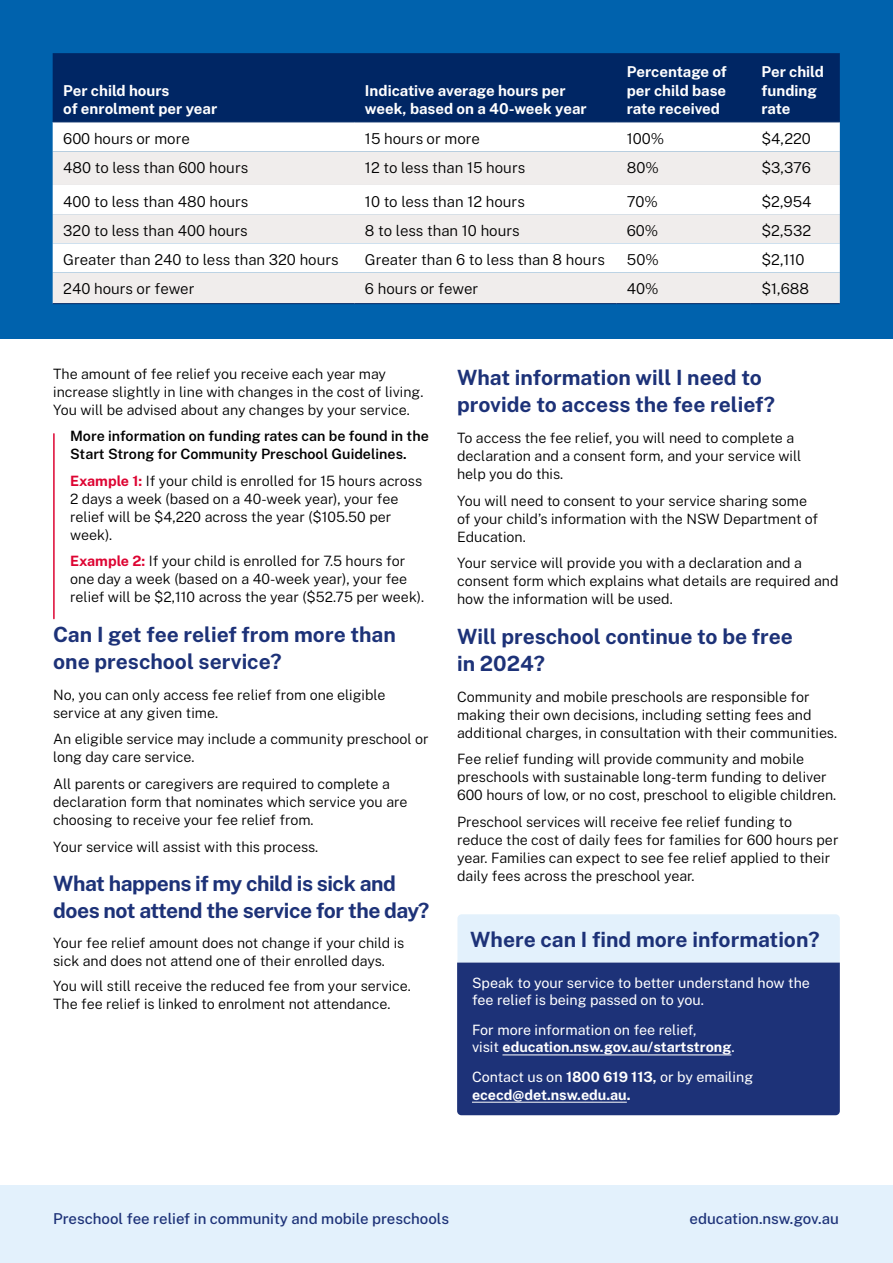
<style>
.page{position:relative;width:893px;height:1263px;background:#fff}
.page>*{position:absolute;margin:0;border:0;box-sizing:border-box;transform-origin:0 0}
.Body_Heading_H3_For_this_doc_only{font:700 21px/27px "Public Sans";color:#1d3278}
.Body_Heading_H3_For_this_doc_only-2{font:700 21px/27px "Public Sans";letter-spacing:-.02em;color:#1d3278}
.Table_Row{font:300 15px "Public Sans";color:#000}
.Header_Row{font:700 15px/18.8px "Public Sans";color:#fff}
.t1{font:500 15px "Public Sans";color:#1d3278}
.t2{font:300 14.25px/18px "Public Sans";color:#000}
.t3{font:14.25px/17.2px "Public Sans";color:#fff}
.t4{font:600 14.25px/18px "Public Sans";color:#000}
.t5{font:700 14.25px/17.2px "Public Sans";color:#fff}
.s1{font-weight:700;color:#dd0432}
.s2{font-weight:700}
.s3{font-weight:400}
</style>
<div class="page">
<div style="left:0;top:0;width:893px;height:338px;background:#0062ad"></div>
<div style="left:53px;top:53px;width:787px;height:69px;background:#002664"></div>
<div style="left:53px;top:123px;width:787px;height:28px;background:#fff"></div>
<div style="left:53px;top:151px;width:787px;height:152px;background:#f0edec"></div>
<svg style="left:53px;top:185px;width:787px;height:87px;background:#f9f8f8"></svg>
<hr style="left:53px;top:122px;width:301px;height:1px;background:#002664">
<hr style="left:354px;top:122px;width:262px;height:1px;background:#002664">
<hr style="left:616px;top:122px;width:135px;height:1px;background:#002664">
<hr style="left:751px;top:122px;width:89px;height:1px;background:#002664">
<hr style="left:53px;top:303px;width:301px;height:1px;background:#002664">
<hr style="left:354px;top:303px;width:262px;height:1px;background:#002664">
<hr style="left:616px;top:303px;width:135px;height:1px;background:#002664">
<hr style="left:751px;top:303px;width:89px;height:1px;background:#002664">
<hr style="left:53px;top:434px;width:2px;height:185px;background:#dd0432">
<div style="left:457px;top:914px;width:383px;height:48px;background:#e3f1fc"></div>
<div style="left:457px;top:962px;width:383px;height:153px;background:#1d3278"></div>
<hr style="left:502px;top:1054px;width:229px;height:1px;background:#fff">
<hr style="left:472px;top:1102px;width:155px;height:1px;background:#fff">
<div style="left:0;top:1185px;width:893px;height:78px;background:#e3f1fc"></div>
<p class="Header_Row" style="left:63px;top:80px;width:155px">Per child hours<br>of enrolment per year</p>
<p class="Header_Row" style="left:365px;top:80px;width:223px">Indicative average hours per week, based on a 40-week year</p>
<p class="Header_Row" style="left:627px;top:61px;width:102px;text-align:justify">Percentage of per child base rate received</p>
<p class="Header_Row" style="left:761px;top:61px;width:64px">Per child funding rate</p>
<p class="Table_Row" style="left:63px;top:128px;width:128px">600 hours or more</p>
<p class="Table_Row" style="left:365px;top:128px;width:116px">15 hours or more</p>
<p class="Table_Row" style="left:627px;top:128px;width:39px">100%</p>
<p class="Table_Row" style="left:761px;top:128px;width:51px">$4,220</p>
<p class="Table_Row" style="left:63px;top:157px;width:186px">480 to less than 600 hours</p>
<p class="Table_Row" style="left:365px;top:157px;width:162px">12 to less than 15 hours</p>
<p class="Table_Row" style="left:627px;top:157px;width:33px">80%</p>
<p class="Table_Row" style="left:761px;top:157px;width:51px">$3,376</p>
<p class="Table_Row" style="left:63px;top:191px;width:187px">400 to less than 480 hours</p>
<p class="Table_Row" style="left:365px;top:191px;width:161px">10 to less than 12 hours</p>
<p class="Table_Row" style="left:627px;top:191px;width:33px">70%</p>
<p class="Table_Row" style="left:761px;top:191px;width:52px">$2,954</p>
<p class="Table_Row" style="left:63px;top:220px;width:186px">320 to less than 400 hours</p>
<p class="Table_Row" style="left:365px;top:220px;width:156px">8 to less than 10 hours</p>
<p class="Table_Row" style="left:627px;top:220px;width:33px">60%</p>
<p class="Table_Row" style="left:761px;top:220px;width:51px">$2,532</p>
<p class="Table_Row" style="left:63px;top:249px;width:277px">Greater than 240 to less than 320 hours</p>
<p class="Table_Row" style="left:365px;top:249px;width:241px">Greater than 6 to less than 8 hours</p>
<p class="Table_Row" style="left:627px;top:249px;width:33px">50%</p>
<p class="Table_Row" style="left:761px;top:249px;width:45px">$2,110</p>
<p class="Table_Row" style="left:63px;top:278px;width:133px">240 hours or fewer</p>
<p class="Table_Row" style="left:365px;top:278px;width:115px">6 hours or fewer</p>
<p class="Table_Row" style="left:627px;top:278px;width:33px">40%</p>
<p class="Table_Row" style="left:761px;top:278px;width:49px">$1,688</p>
<p class="t2" style="left:53px;top:364px;width:372px">The amount of fee relief you receive each year may increase slightly in line with changes in the cost of living.<br>You will be advised about any changes by your service.</p>
<p class="t4" style="left:70px;top:426px;width:360px">More information on funding rates can be found in the<br>Start Strong for Community Preschool Guidelines.</p>
<p class="t2" style="left:70px;top:471px;width:354px"><span class="s1">Example 1:</span> If your child is enrolled for 15 hours across 2 days a week (based on a 40-week year), your fee relief will be $4,220 across the year ($105.50 per week).</p>
<p class="t2" style="left:70px;top:552px;width:355px"><span class="s1">Example 2:</span> If your child is enrolled for 7.5 hours for one day a week (based on a 40-week year), your fee relief will be $2,110 across the year ($52.75 per week).</p>
<h2 class="Body_Heading_H3_For_this_doc_only" style="left:53px;top:620px;width:344px">Can I get fee relief from more than one preschool service?</h2>
<p class="t2" style="left:53px;top:685px;width:334px">No, you can only access fee relief from one eligible service at any given time.</p>
<p class="t2" style="left:53px;top:730px;width:377px">An eligible service may include a community preschool or long day care service.</p>
<p class="t2" style="left:53px;top:774px;width:356px">All parents or caregivers are required to complete a declaration form that nominates which service you are choosing to receive your fee relief from.</p>
<p class="t2" style="left:53px;top:837px;width:267px">Your service will assist with this process.</p>
<h2 class="Body_Heading_H3_For_this_doc_only-2" style="left:53px;top:869px;width:378px">What happens if my child is sick and does not attend the service for the day?</h2>
<p class="t2" style="left:53px;top:934px;width:353px;line-height:17.2px">Your fee relief amount does not change if your child is sick and does not attend one of their enrolled days.</p>
<p class="t2" style="left:53px;top:977px;width:359px;line-height:17.2px">You will still receive the reduced fee from your service.<br>The fee relief is linked to enrolment not attendance.</p>
<h2 class="Body_Heading_H3_For_this_doc_only" style="left:457px;top:363px;width:319px">What information will I need to provide to access the fee relief?</h2>
<p class="t2" style="left:457px;top:428px;width:346px">To access the fee relief, you will need to complete a declaration and a consent form, and your service will help you do this.</p>
<p class="t2" style="left:457px;top:491px;width:363px">You will need to consent to your service sharing some of your child’s information with the NSW Department of<br>Education.</p>
<p class="t2" style="left:457px;top:553px;width:383px">Your service will provide you with a declaration and a consent form which explains what details are required and how the information will be used.</p>
<h2 class="Body_Heading_H3_For_this_doc_only" style="left:457px;top:621px;width:337px">Will preschool continue to be free in 2024?</h2>
<p class="t2" style="left:457px;top:687px;width:381px">Community and mobile preschools are responsible for making their own decisions, including setting fees and additional charges, in consultation with their communities.</p>
<p class="t2" style="left:457px;top:749px;width:381px">Fee relief funding will provide community and mobile preschools with sustainable long-term funding to deliver<br>600 hours of low, or no cost, preschool to eligible children.</p>
<p class="t2" style="left:457px;top:812px;width:383px">Preschool services will receive fee relief funding to reduce the cost of daily fees for families for 600 hours per year. Families can expect to see fee relief applied to their daily fees across the preschool year.</p>
<h2 class="Body_Heading_H3_For_this_doc_only" style="left:470px;top:924px;width:351px">Where can I find more information?</h2>
<p class="t3" style="left:472px;top:973px;width:339px">Speak to your service to better understand how the fee relief is being passed on to you.</p>
<p class="t3" style="left:472px;top:1020px;width:264px">For more information on fee relief,<br>visit <span class="s2">education.nsw.gov.au/startstrong</span>.</p>
<p class="t5" style="left:472px;top:1067px;width:283px"><span class="s3">Contact us on</span> 1800 619 113, <span class="s3">or by emailing </span>ececd@det.nsw.edu.au.</p>
<p class="t1" style="left:53px;top:1208px;width:397px">Preschool fee relief in community and mobile preschools</p>
<p class="t1" style="left:690px;top:1208px;width:151px">education.nsw.gov.au</p>
</div>
